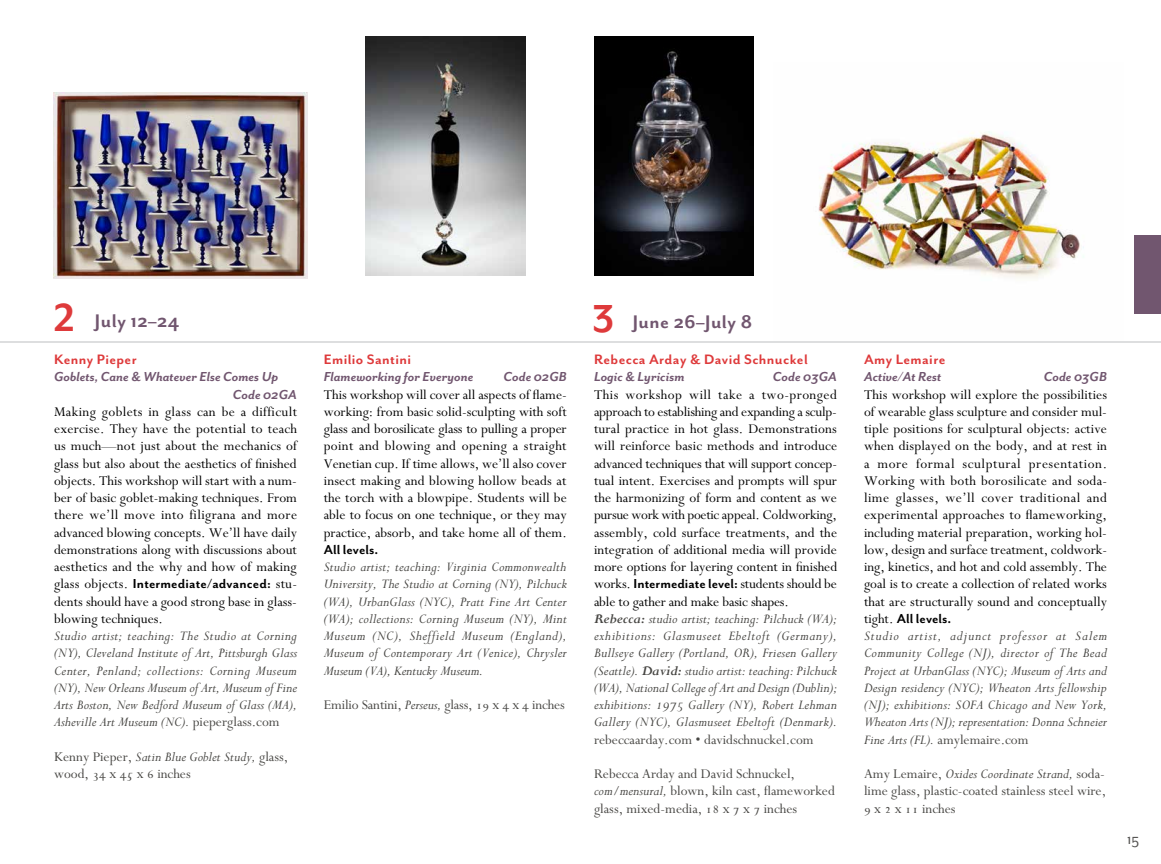
<style>
.page{position:relative;width:1161px;height:864px;background:#fff}
.page>*{position:absolute;margin:0;border:0;box-sizing:border-box;transform-origin:0 0}
.t1{font:700 21px "Mr Eaves San OT";letter-spacing:.025em;color:#71566f}
.t2{font:16.5px "Mr Eaves San OT";color:#545351}
.t3{font:700 15.75px "Mr Eaves San OT";letter-spacing:.025em;color:#de3a3b}
.t4{font:15px/17.2px "Perpetua";color:#000;text-align:justify}
.t5{font:15px/17.2px "Perpetua Italic Os F";color:#474643;text-align:justify}
.t6{font:15px/17.2px "Perpetua";color:#474643}
.t7{font:italic 700 15px/17.2px "Mr Eaves San OT";color:#71566f}
.t8{font:700 15px "Mr Eaves San OT";letter-spacing:.01em;color:#000}
.t9{font:15px "Perpetua Exp";color:#474643}
.s1{font-size:45px;color:#de3a3b}
.s2{font-family:"Perpetua";font-weight:400}
.s3{font-family:"Perpetua"}
.s4{font-family:"Perpetua Exp"}
.s5{font-family:"Mr Eaves San OT";font-weight:700}
.s6{font-family:"Perpetua Bold Italic Os F"}
.s7{font-family:"Perpetua Italic Os F"}
</style>
<div class="page">
<img style="left:818px;top:131px;width:266px;height:147px">
<hr style="left:0;top:341px;width:1161px;height:2px;background:#d3d4d5">
<div style="left:1134px;top:235px;width:27px;height:79px;background:#71566f"></div>
<img style="left:54px;top:93px;width:253px;height:186px">
<img style="left:365px;top:37px;width:160px;height:239px">
<img style="left:594px;top:37px;width:159px;height:239px">
<h1 class="t1" style="left:54px;top:310px;width:127px"><span class="s1">2</span> July 12–24</h1>
<h1 class="t1" style="left:592px;top:311px;width:162px"><span class="s1">3</span> June 26–July 8</h1>
<p class="t3" style="left:54px;top:351px;width:84px">Kenny Pieper</p>
<p class="t7" style="left:233px;top:369px;width:66px;text-indent:-179px">Goblets, Cane &amp; Whatever Else Comes Up<br>Code 02GA</p>
<p class="t4" style="left:54px;top:404px;width:245px">Making goblets in glass can be a difficult exercise. They have the potential to teach us much—not just about the mechanics of glass but also about the aesthetics of finished objects. This workshop will start with a num&shy;ber of basic goblet-making techniques. From there we’ll move into filigrana and more advanced blowing concepts. We’ll have daily demonstrations along with discussions about aesthetics and the why and how of making</p>
<p class="t8" style="left:54px;top:576px;width:245px"><span class="s2">glass objects.</span> Intermediate/advanced: <span class="s2">stu-</span></p>
<p class="t4" style="left:54px;top:593px;width:244px">dents should have a good strong base in glass&shy;blowing techniques.</p>
<p class="t5" style="left:54px;top:628px;width:245px">Studio artist; teaching: The Studio at Corning (NY), Cleveland Institute of Art, Pittsburgh Glass Center, Penland; collections: Corning Museum (NY), New Orleans Museum of Art, Museum of Fine Arts Boston, New Bedford Museum of Glass (MA), Asheville Art Museum (NC). <span class="s3">pieperglass.com</span></p>
<p class="t5" style="left:54px;top:749px;width:236px"><span class="s3">Kenny Pieper,</span> Satin Blue Goblet Study, <span class="s3">glass,</span></p>
<p class="t6" style="left:54px;top:766px;width:138px">wood, <span class="s4">34 X 45 X 6</span> inches</p>
<p class="t3" style="left:594px;top:351px;width:215px">Rebecca Arday &amp; David Schnuckel</p>
<p class="t7" style="left:594px;top:369px;width:92px">Logic &amp; Lyricism</p>
<p class="t7" style="left:773px;top:369px;width:66px">Code 03GA</p>
<p class="t4" style="left:594px;top:386px;width:245px">This workshop will take a two-pronged approach to establishing and expanding a sculp&shy;tural practice in hot glass. Demonstrations will reinforce basic methods and introduce advanced techniques that will support concep&shy;tual intent. Exercises and prompts will spur the harmonizing of form and content as we pursue work with poetic appeal. Coldworking, assembly, cold surface treatments, and the integration of additional media will provide more options for layering content in finished works. <span class="s5">Intermediate level:</span> students should be able to gather and make basic shapes.</p>
<p class="t5" style="left:594px;top:611px;width:245px"><span class="s6">Rebecca:</span> studio artist; teaching: Pilchuck (WA); exhibitions: Glasmuseet Ebeltoft (Germany), Bullseye Gallery (Portland, OR), Friesen Gallery (Seattle). <span class="s6">David:</span> studio artist: teaching: Pilchuck (WA), National College of Art and Design (Dublin); exhibitions: 1975 Gallery (NY), Robert Lehman Gallery (NYC), Glasmuseet Ebeltoft (Denmark).</p>
<p class="t6" style="left:594px;top:731px;width:221px">rebeccaarday.com • davidschnuckel.com</p>
<p class="t6" style="left:594px;top:766px;width:242px">Rebecca Arday and David Schnuckel, <span class="s7">com/mensural,</span> blown, kiln cast, flameworked glass, mixed-media, <span class="s4">18 X 7 X 7</span> inches</p>
<p class="t3" style="left:324px;top:351px;width:89px">Emilio Santini</p>
<p class="t7" style="left:324px;top:369px;width:151px">Flameworking for Everyone</p>
<p class="t7" style="left:504px;top:369px;width:65px">Code 02GB</p>
<p class="t4" style="left:324px;top:386px;width:245px">This workshop will cover all aspects of flame&shy;working: from basic solid-sculpting with soft glass and borosilicate glass to pulling a proper point and blowing and opening a straight Venetian cup. If time allows, we’ll also cover insect making and blowing hollow beads at the torch with a blowpipe. Students will be able to focus on one technique, or they may practice, absorb, and take home all of them.</p>
<p class="t8" style="left:324px;top:541px;width:56px">All levels.</p>
<p class="t5" style="left:324px;top:559px;width:245px">Studio artist; teaching: Virginia Commonwealth University, The Studio at Corning (NY), Pilchuck (WA), UrbanGlass (NYC), Pratt Fine Art Center (WA); collections: Corning Museum (NY), Mint Museum (NC), Sheffield Museum (England), Museum of Contemporary Art (Venice), Chrysler Museum (VA), Kentucky Museum.</p>
<p class="t6" style="left:324px;top:697px;width:243px">Emilio Santini, <span class="s7">Perseus,</span> glass, <span class="s4">19 X 4 X 4</span> inches</p>
<p class="t3" style="left:864px;top:351px;width:83px">Amy Lemaire</p>
<p class="t7" style="left:864px;top:369px;width:79px">Active/At Rest</p>
<p class="t7" style="left:1044px;top:369px;width:65px">Code 03GB</p>
<p class="t4" style="left:864px;top:386px;width:245px">This workshop will explore the possibilities of wearable glass sculpture and consider mul&shy;tiple positions for sculptural objects: active when displayed on the body, and at rest in a more formal sculptural presentation.<br>Working with both borosilicate and soda&shy;lime glasses, we’ll cover traditional and experimental approaches to flameworking, including material preparation, working hol&shy;low, design and surface treatment, coldwork&shy;ing, kinetics, and hot and cold assembly. The goal is to create a collection of related works that are structurally sound and conceptually</p>
<p class="t8" style="left:864px;top:610px;width:89px"><span class="s2">tight.</span> All levels.</p>
<p class="t5" style="left:864px;top:628px;width:245px">Studio artist, adjunct professor at Salem Community College (NJ), director of The Bead Project at UrbanGlass (NYC); Museum of Arts and Design residency (NYC); Wheaton Arts fellowship (NJ); exhibitions: SOFA Chicago and New York, Wheaton Arts (NJ); representation: Donna Schneier</p>
<p class="t6" style="left:864px;top:731px;width:166px"><span class="s7">Fine Arts (FL).</span> amylemaire.com</p>
<p class="t5" style="left:864px;top:766px;width:243px"><span class="s3">Amy Lemaire,</span> Oxides Coordinate Strand, <span class="s3">soda-</span></p>
<p class="t6" style="left:864px;top:783px;width:244px">lime glass, plastic-coated stainless steel wire,</p>
<p class="t9" style="left:864px;top:803px;width:93px">9 X 2 X 11 <span class="s3">inches</span></p>
<p class="t2" style="left:1127px;top:830px;width:14px">15</p>
</div>
